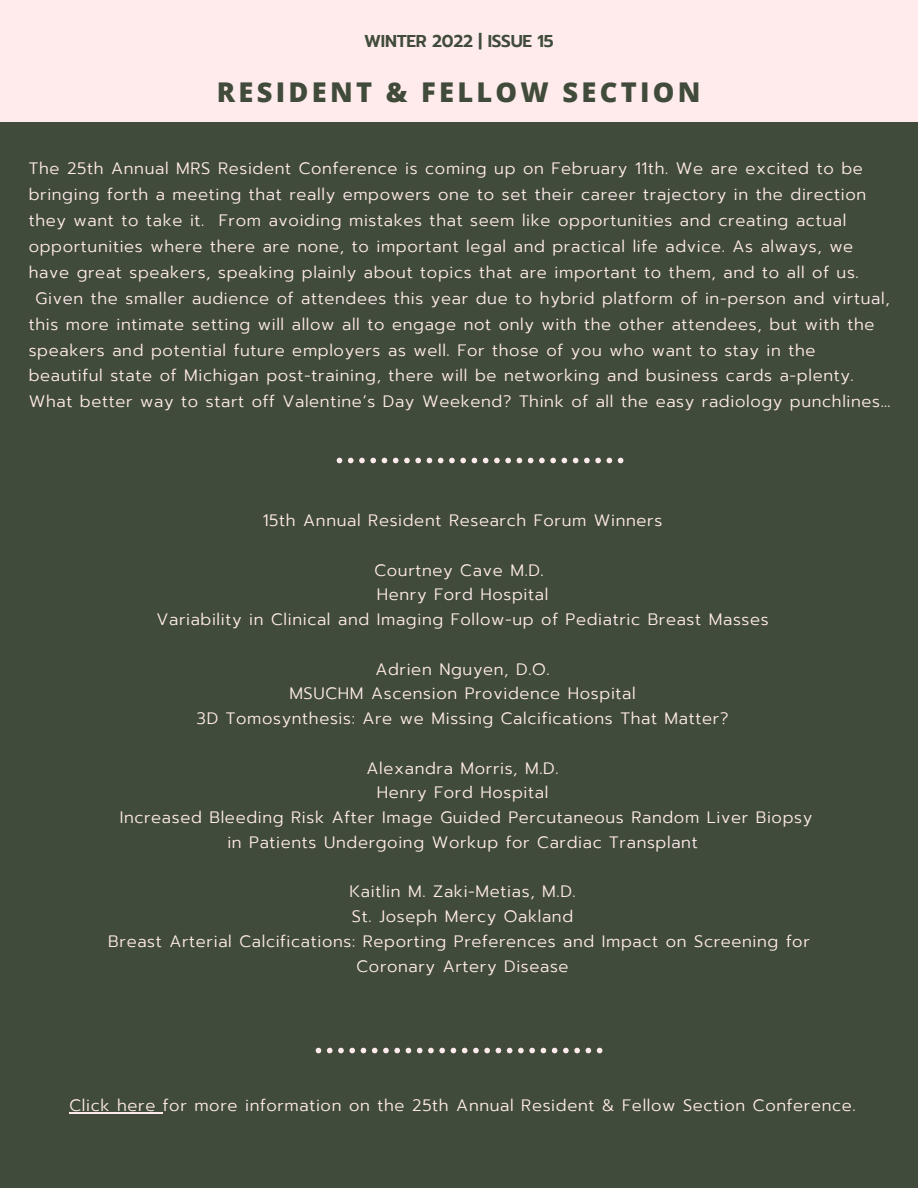
<style>
.page{position:relative;width:918px;height:1188px;background:#414b3b}
.page>*{position:absolute;margin:0;border:0;box-sizing:border-box;transform-origin:0 0}
.t1{font:800 27.3px "Open Sans";letter-spacing:.12em;color:#414b3b}
.t2{font:600 17.1px "Prompt";letter-spacing:-.015em;color:#414b3b}
.t3{font:300 16.5px "Prompt";letter-spacing:.04em;color:#ffebeb}
</style>
<div class="page">
<div style="left:0;top:0;width:918px;height:122px;background:#ffebeb"></div>
<svg style="left:337px;top:458px;width:286px;height:5px"></svg>
<svg style="left:316px;top:1048px;width:286px;height:5px"></svg>
<hr style="left:70px;top:1113px;width:93px;height:1px;background:#ffebeb">
<p class="t2" style="left:364px;top:29px;width:191px">WINTER 2022 | ISSUE 15</p>
<p class="t1" style="left:217px;top:73px;width:485px">RESIDENT &amp; FELLOW SECTION</p>
<p class="t3" style="left:29px;top:156px;width:836px">The 25th Annual MRS Resident Conference is coming up on February 11th. We are excited to be</p>
<p class="t3" style="left:29px;top:182px;width:839px">bringing forth a meeting that really empowers one to set their career trajectory in the direction</p>
<p class="t3" style="left:29px;top:208px;width:819px">they want to take it. From avoiding mistakes that seem like opportunities and creating actual</p>
<p class="t3" style="left:29px;top:234px;width:826px">opportunities where there are none, to important legal and practical life advice. As always, we</p>
<p class="t3" style="left:29px;top:260px;width:831px">have great speakers, speaking plainly about topics that are important to them, and to all of us.</p>
<p class="t3" style="left:36px;top:286px;width:856px">Given the smaller audience of attendees this year due to hybrid platform of in-person and virtual,</p>
<p class="t3" style="left:29px;top:312px;width:847px">this more intimate setting will allow all to engage not only with the other attendees, but with the</p>
<p class="t3" style="left:29px;top:338px;width:788px">speakers and potential future employers as well. For those of you who want to stay in the</p>
<p class="t3" style="left:29px;top:363px;width:826px">beautiful state of Michigan post-training, there will be networking and business cards a-plenty.</p>
<p class="t3" style="left:29px;top:389px;width:863px">What better way to start off Valentine’s Day Weekend? Think of all the easy radiology punchlines…</p>
<p class="t3" style="left:263px;top:508px;width:401px">15th Annual Resident Research Forum Winners</p>
<p class="t3" style="left:374px;top:558px;width:171px">Courtney Cave M.D.</p>
<p class="t3" style="left:377px;top:582px;width:173px">Henry Ford Hospital</p>
<p class="t3" style="left:156px;top:607px;width:614px">Variability in Clinical and Imaging Follow-up of Pediatric Breast Masses</p>
<p class="t3" style="left:375px;top:657px;width:176px">Adrien Nguyen, D.O.</p>
<p class="t3" style="left:289px;top:681px;width:348px">MSUCHM Ascension Providence Hospital</p>
<p class="t3" style="left:197px;top:706px;width:533px">3D Tomosynthesis: Are we Missing Calcifications That Matter?</p>
<p class="t3" style="left:366px;top:756px;width:194px">Alexandra Morris, M.D.</p>
<p class="t3" style="left:377px;top:780px;width:173px">Henry Ford Hospital</p>
<p class="t3" style="left:120px;top:805px;width:694px">Increased Bleeding Risk After Image Guided Percutaneous Random Liver Biopsy</p>
<p class="t3" style="left:227px;top:830px;width:472px">in Patients Undergoing Workup for Cardiac Transplant</p>
<p class="t3" style="left:349px;top:879px;width:228px">Kaitlin M. Zaki-Metias, M.D.</p>
<p class="t3" style="left:352px;top:904px;width:223px">St. Joseph Mercy Oakland</p>
<p class="t3" style="left:108px;top:929px;width:703px">Breast Arterial Calcifications: Reporting Preferences and Impact on Screening for</p>
<p class="t3" style="left:356px;top:954px;width:214px">Coronary Artery Disease</p>
<p class="t3" style="left:70px;top:1093px;width:788px">Click here for more information on the 25th Annual Resident &amp; Fellow Section Conference.</p>
</div>
